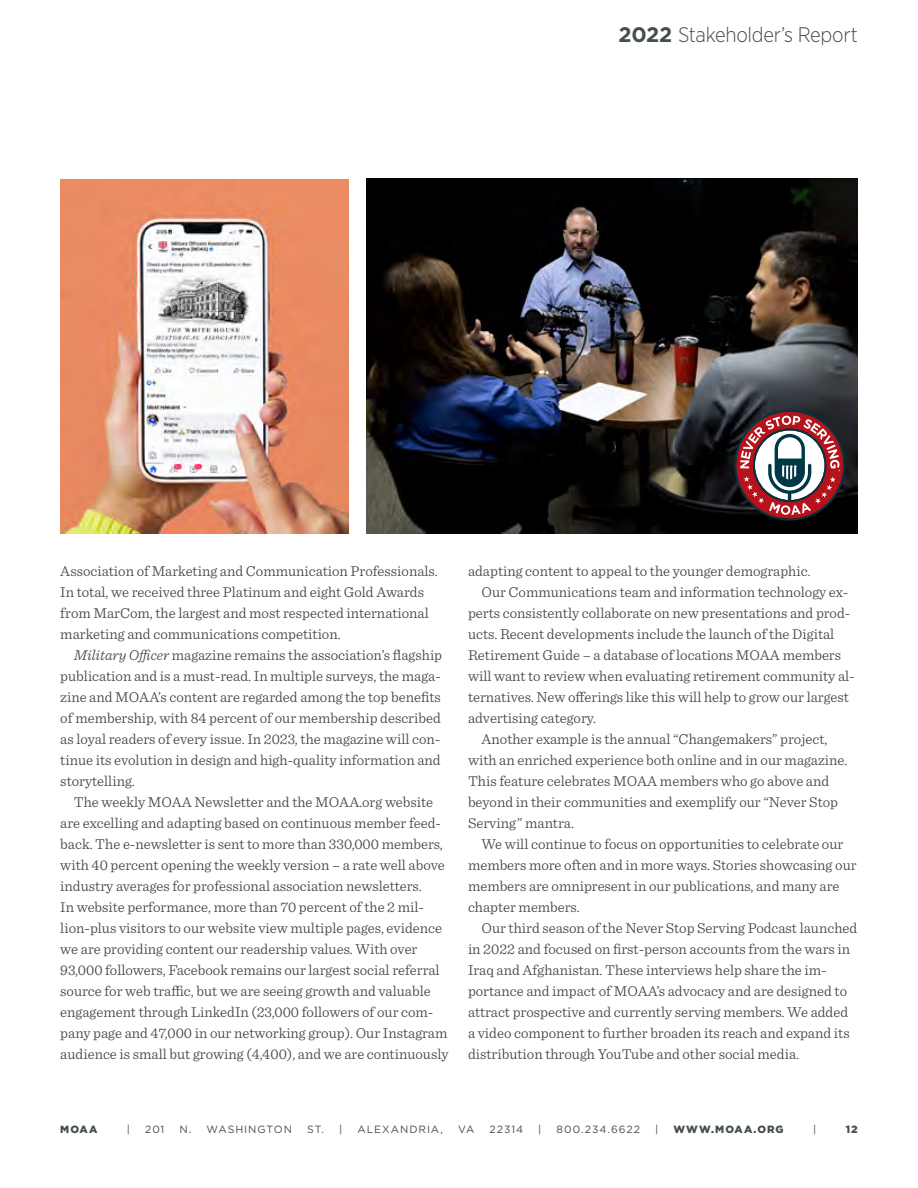
<style>
.page{position:relative;width:918px;height:1188px;background:#fff}
.page>*{position:absolute;margin:0;border:0;box-sizing:border-box;transform-origin:0 0}
.t1{font:300 21px "Gotham Narrow";letter-spacing:-.015em;color:#444e4c}
.t2{font:300 15px/21px "Sentinel";color:#414042}
.t3{font:10.5px "Gotham";letter-spacing:.09em;color:#444e4c}
.t4{font:900 10.5px "Gotham";letter-spacing:.09em;color:#444e4c}
.s1{font-family:"Gotham";font-weight:700}
.s2{font-style:italic}
</style>
<div class="page">
<img style="left:60px;top:179px;width:288px;height:355px">
<img style="left:366px;top:179px;width:492px;height:354px">
<svg style="left:734px;top:410px;width:111px;height:111px"></svg>
<h1 class="t1" style="left:618px;top:22px;width:241px"><span class="s1">2022</span> Stakeholder’s Report</h1>
<p class="t2" style="left:60px;top:559px;width:379px">Association of Marketing and Communication Professionals.<br>In total, we received three Platinum and eight Gold Awards from MarCom, the largest and most respected international marketing and communications competition.</p>
<p class="t2" style="left:60px;top:643px;width:383px;text-indent:14px"><span class="s2">Military Officer</span> magazine remains the association’s flagship publication and is a must-read. In multiple surveys, the maga&shy;zine and MOAA’s content are regarded among the top benefits of membership, with 84 percent of our membership described as loyal readers of every issue. In 2023, the magazine will con&shy;tinue its evolution in design and high-quality information and storytelling.</p>
<p class="t2" style="left:60px;top:790px;width:390px;text-indent:14px">The weekly MOAA Newsletter and the MOAA.org website are excelling and adapting based on continuous member feed&shy;back. The e-newsletter is sent to more than 330,000 members, with 40 percent opening the weekly version – a rate well above industry averages for professional association newsletters.<br>In website performance, more than 70 percent of the 2 mil&shy;lion-plus visitors to our website view multiple pages, evidence we are providing content our readership values. With over 93,000 followers, Facebook remains our largest social referral source for web traffic, but we are seeing growth and valuable engagement through LinkedIn (23,000 followers of our com&shy;pany page and 47,000 in our networking group). Our Instagram audience is small but growing (4,400), and we are continuously</p>
<p class="t2" style="left:468px;top:559px;width:344px">adapting content to appeal to the younger demographic.</p>
<p class="t2" style="left:482px;top:580px;width:368px">Our Communications team and information technology ex-</p>
<p class="t2" style="left:468px;top:601px;width:384px">perts consistently collaborate on new presentations and prod-</p>
<p class="t2" style="left:468px;top:622px;width:368px">ucts. Recent developments include the launch of the Digital</p>
<p class="t2" style="left:468px;top:643px;width:375px">Retirement Guide – a database of locations MOAA members</p>
<p class="t2" style="left:468px;top:664px;width:388px">will want to review when evaluating retirement community al-</p>
<p class="t2" style="left:468px;top:685px;width:382px">ternatives. New offerings like this will help to grow our largest</p>
<p class="t2" style="left:468px;top:706px;width:130px">advertising category.</p>
<p class="t2" style="left:482px;top:727px;width:348px">Another example is the annual “Changemakers” project,</p>
<p class="t2" style="left:468px;top:748px;width:381px">with an enriched experience both online and in our magazine.</p>
<p class="t2" style="left:468px;top:769px;width:363px">This feature celebrates MOAA members who go above and</p>
<p class="t2" style="left:468px;top:790px;width:372px">beyond in their communities and exemplify our “Never Stop</p>
<p class="t2" style="left:468px;top:811px;width:108px">Serving” mantra.</p>
<p class="t2" style="left:482px;top:832px;width:363px">We will continue to focus on opportunities to celebrate our</p>
<p class="t2" style="left:468px;top:853px;width:390px">members more often and in more ways. Stories showcasing our</p>
<p class="t2" style="left:468px;top:874px;width:373px">members are omnipresent in our publications, and many are</p>
<p class="t2" style="left:468px;top:895px;width:113px">chapter members.</p>
<p class="t2" style="left:482px;top:916px;width:377px">Our third season of the Never Stop Serving Podcast launched</p>
<p class="t2" style="left:468px;top:937px;width:384px">in 2022 and focused on first-person accounts from the wars in</p>
<p class="t2" style="left:468px;top:958px;width:360px">Iraq and Afghanistan. These interviews help share the im-</p>
<p class="t2" style="left:468px;top:979px;width:381px">portance and impact of MOAA’s advocacy and are designed to</p>
<p class="t2" style="left:468px;top:1000px;width:382px">attract prospective and currently serving members. We added</p>
<p class="t2" style="left:468px;top:1021px;width:383px">a video component to further broaden its reach and expand its</p>
<p class="t2" style="left:468px;top:1042px;width:333px">distribution through YouTube and other social media.</p>
<p class="t4" style="left:60px;top:1122px;width:39px">MOAA</p>
<p class="t3" style="left:127px;top:1123px;width:5px">|</p>
<p class="t3" style="left:145px;top:1123px;width:21px">201</p>
<p class="t3" style="left:180px;top:1123px;width:114px">N. WASHINGTON</p>
<p class="t3" style="left:307px;top:1123px;width:37px">ST. |</p>
<p class="t3" style="left:358px;top:1123px;width:87px">ALEXANDRIA,</p>
<p class="t3" style="left:458px;top:1123px;width:18px">VA</p>
<p class="t3" style="left:490px;top:1123px;width:35px">22314</p>
<p class="t3" style="left:538px;top:1123px;width:5px">|</p>
<p class="t3" style="left:557px;top:1123px;width:85px">800.234.6622</p>
<p class="t3" style="left:655px;top:1123px;width:5px">|</p>
<p class="t4" style="left:673px;top:1122px;width:112px">WWW.MOAA.ORG</p>
<p class="t3" style="left:813px;top:1123px;width:5px">|</p>
<p class="t4" style="left:846px;top:1122px;width:13px">12</p>
</div>
